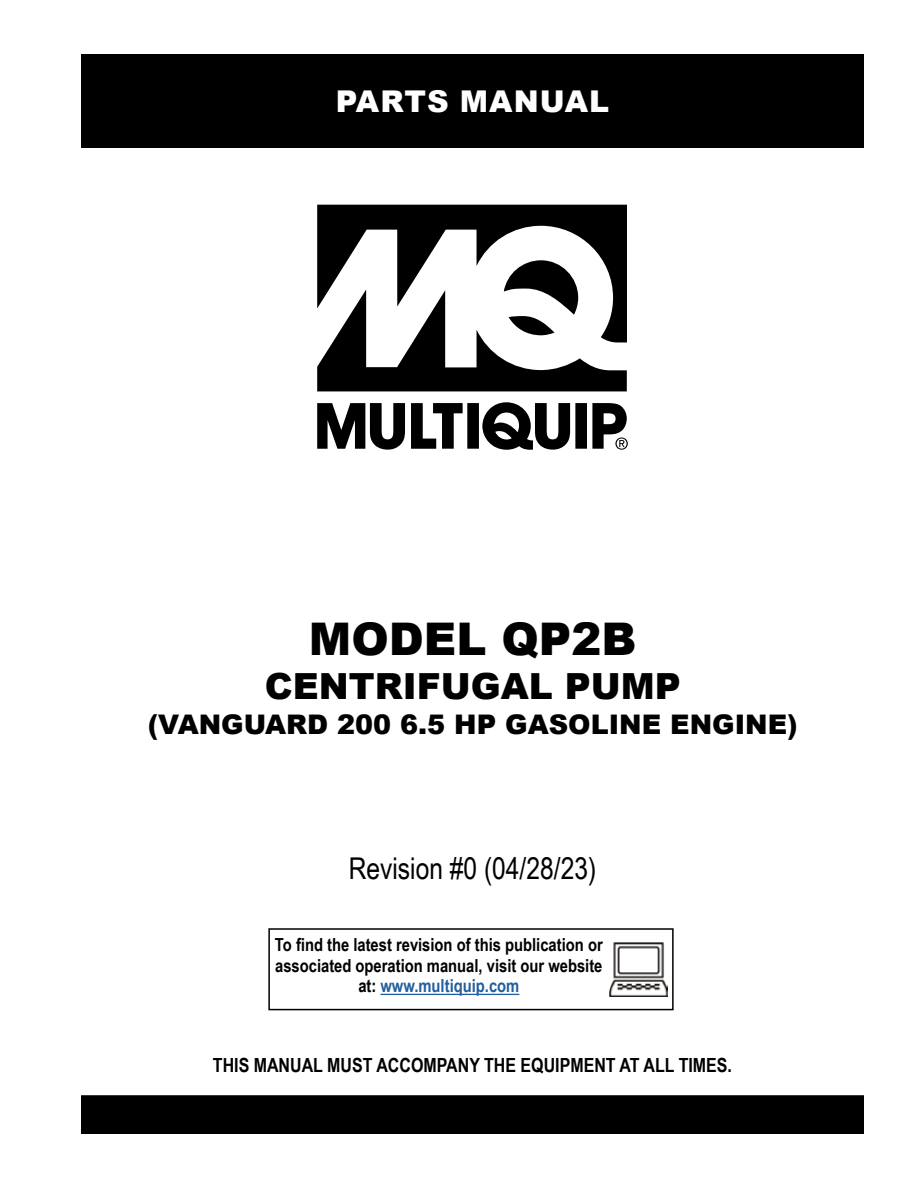
<style>
.page{position:relative;width:918px;height:1188px;background:#fff}
.page>*{position:absolute;margin:0;border:0;box-sizing:border-box;transform-origin:0 0}
.t1{font:900 45px "Arial";color:#000}
.t2{font:900 36px "Arial";color:#000}
.t3{font:30px "Arial Narrow";color:#000}
.t4{font:900 30px "Arial";letter-spacing:.035em;color:#fff}
.t5{font:900 27px "Arial";color:#000}
.t6{font:700 19.5px "Arial Narrow";color:#000}
.t7{font:700 18px/20.7px "Arial Narrow";color:#000;text-align:center}
.s1{color:#215e9e}
</style>
<div class="page">
<div style="left:81px;top:54px;width:783px;height:94px;background:#000"></div>
<svg style="left:317px;top:205px;width:311px;height:245px"></svg>
<div style="left:82px;top:1096px;width:781px;height:37px;background:#000"></div>
<div style="left:81px;top:1095px;width:783px;height:39px;border:2px solid #000"></div>
<div style="left:268px;top:928px;width:406px;height:82px;border:2px solid #000"></div>
<img style="left:610px;top:942px;width:57px;height:54px">
<hr style="left:380px;top:994px;width:139px;height:1px;background:#215e9e">
<h3 class="t4" style="left:336px;top:79px;width:275px">PARTS MANUAL</h3>
<h1 class="t1" style="left:309px;top:606px;width:329px">MODEL QP2B</h1>
<h2 class="t2" style="left:265px;top:660px;width:417px">CENTRIFUGAL PUMP</h2>
<h3 class="t5" style="left:148px;top:705px;width:651px">(VANGUARD 200 6.5 HP GASOLINE ENGINE)</h3>
<h3 class="t3" style="left:349px;top:846px;width:249px">Revision #0 (04/28/23)</h3>
<p class="t7" style="left:275px;top:934px;width:329px">To find the latest revision of this publication or associated operation manual, visit our website at: <span class="s1">www.multiquip.com</span></p>
<p class="t6" style="left:213px;top:1050px;width:521px">THIS MANUAL MUST ACCOMPANY THE EQUIPMENT AT ALL TIMES.</p>
</div>
